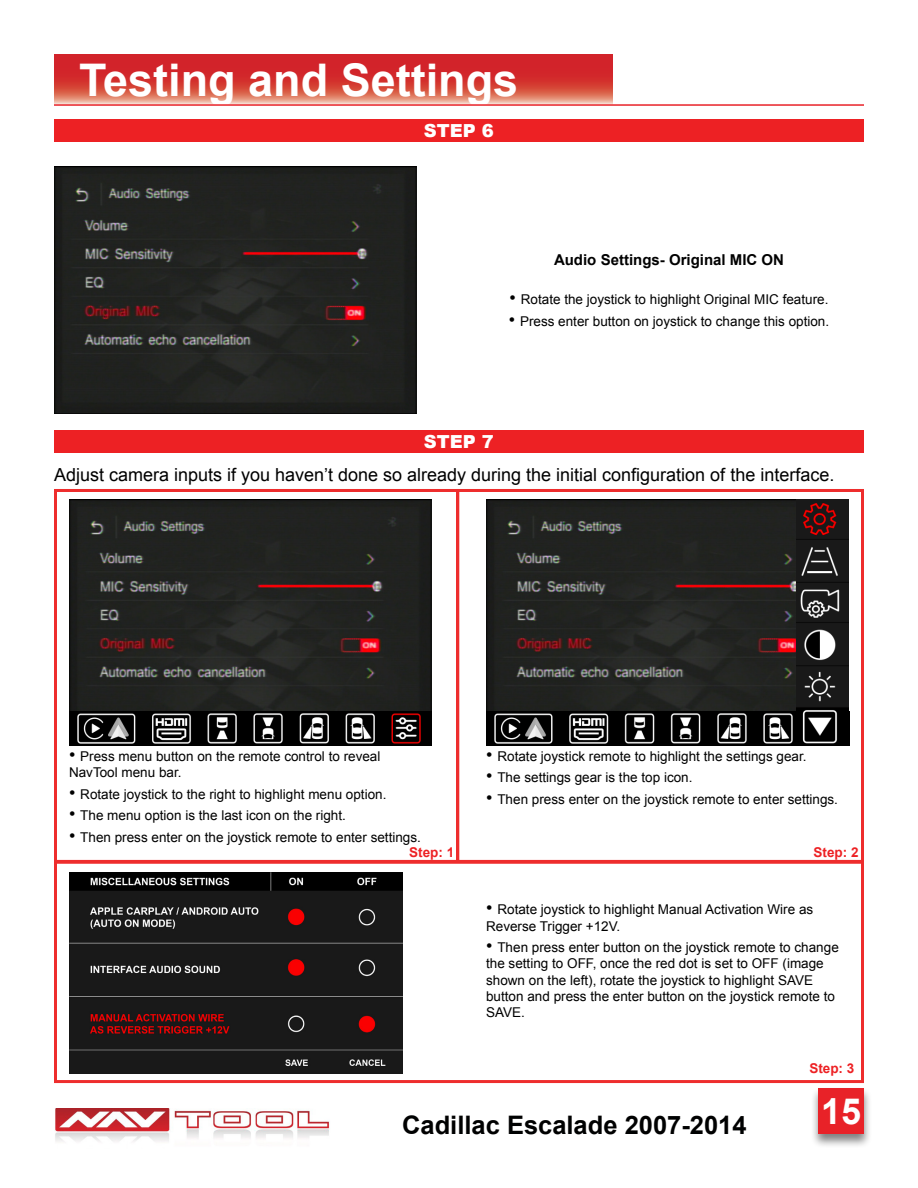
<style>
.page{position:relative;width:918px;height:1188px;background:#fff}
.page>*{position:absolute;margin:0;border:0;box-sizing:border-box;transform-origin:0 0}
.t1{font:700 45px "Arial";color:#fff}
.t2{font:700 36px "Arial";color:#fff}
.t3{font:700 25.5px "Arial";color:#000101}
.t4{font:18px "Arial";color:#000}
.t5{font:900 18px "Arial";color:#fff}
.t6{font:700 15px "Arial";color:#000}
.t7{font:13.5px/16.2px "Arial";color:#000}
.t8{font:700 13.5px "Arial";color:#ed2124}
.s1{font-size:18px}
</style>
<div class="page">
<img style="left:54px;top:1108px;width:276px;height:34px">
<div style="left:810px;top:1087px;width:62px;height:62px;background:#000;opacity:.5"></div>
<div style="left:818px;top:1088px;width:46px;height:46px;background:#e82228"></div>
<svg style="left:54px;top:54px;width:558px;height:50px;background:#d74641"></svg>
<hr style="left:54px;top:104px;width:810px;height:2px;background:#e82228">
<div style="left:54px;top:120px;width:810px;height:22px;background:#ed2124"></div>
<img style="left:54px;top:166px;width:363px;height:247px">
<div style="left:54px;top:431px;width:810px;height:22px;background:#ed2124"></div>
<img style="left:69px;top:499px;width:363px;height:213px">
<img style="left:69px;top:712px;width:363px;height:34px">
<img style="left:486px;top:499px;width:311px;height:213px">
<img style="left:486px;top:712px;width:311px;height:34px">
<img style="left:797px;top:499px;width:52px;height:247px">
<img style="left:69px;top:873px;width:334px;height:200px">
<div style="left:54px;top:489px;width:405px;height:374px;border:3px solid #ee2d2d"></div>
<div style="left:456px;top:489px;width:408px;height:374px;border:3px solid #ee2d2d"></div>
<div style="left:54px;top:861px;width:810px;height:222px;border:3px solid #ee2d2d"></div>
<h1 class="t1" style="left:79px;top:50px;width:441px">Testing and Settings</h1>
<h3 class="t5" style="left:424px;top:118px;width:71px">STEP 6</h3>
<p class="t6" style="left:554px;top:249px;width:232px">Audio Settings- Original MIC ON</p>
<p class="t7" style="left:510px;top:291px;width:320px"><span class="s1">•</span> Rotate the joystick to highlight Original MIC feature.</p>
<p class="t7" style="left:509px;top:313px;width:322px"><span class="s1">•</span> Press enter button on joystick to change this option.</p>
<h3 class="t5" style="left:424px;top:429px;width:71px">STEP 7</h3>
<h3 class="t4" style="left:54px;top:463px;width:782px">Adjust camera inputs if you haven’t done so already during the initial configuration of the interface.</h3>
<p class="t7" style="left:69px;top:748px;width:313px"><span class="s1">•</span> Press menu button on the remote control to reveal<br>NavTool menu bar.</p>
<p class="t7" style="left:69px;top:786px;width:319px"><span class="s1">•</span> Rotate joystick to the right to highlight menu option.</p>
<p class="t7" style="left:69px;top:807px;width:278px"><span class="s1">•</span> The menu option is the last icon on the right.</p>
<p class="t7" style="left:69px;top:829px;width:353px"><span class="s1">•</span> Then press enter on the joystick remote to enter settings.</p>
<p class="t7" style="left:486px;top:748px;width:322px"><span class="s1">•</span> Rotate joystick remote to highlight the settings gear.</p>
<p class="t7" style="left:486px;top:770px;width:208px"><span class="s1">•</span> The settings gear is the top icon.</p>
<p class="t7" style="left:486px;top:791px;width:353px"><span class="s1">•</span> Then press enter on the joystick remote to enter settings.</p>
<p class="t8" style="left:409px;top:843px;width:47px">Step: 1</p>
<p class="t8" style="left:814px;top:843px;width:47px">Step: 2</p>
<p class="t7" style="left:486px;top:902px;width:329px"><span class="s1">•</span> Rotate joystick to highlight Manual Activation Wire as<br>Reverse Trigger +12V.</p>
<p class="t7" style="left:486px;top:939px;width:354px"><span class="s1">•</span> Then press enter button on the joystick remote to change the setting to OFF, once the red dot is set to OFF (image shown on the left), rotate the joystick to highlight SAVE button and press the enter button on the joystick remote to SAVE.</p>
<h3 class="t3" style="left:402px;top:1108px;width:346px">Cadillac Escalade 2007-2014</h3>
<p class="t8" style="left:809px;top:1059px;width:47px">Step: 3</p>
<h2 class="t2" style="left:821px;top:1088px;width:42px">15</h2>
</div>
